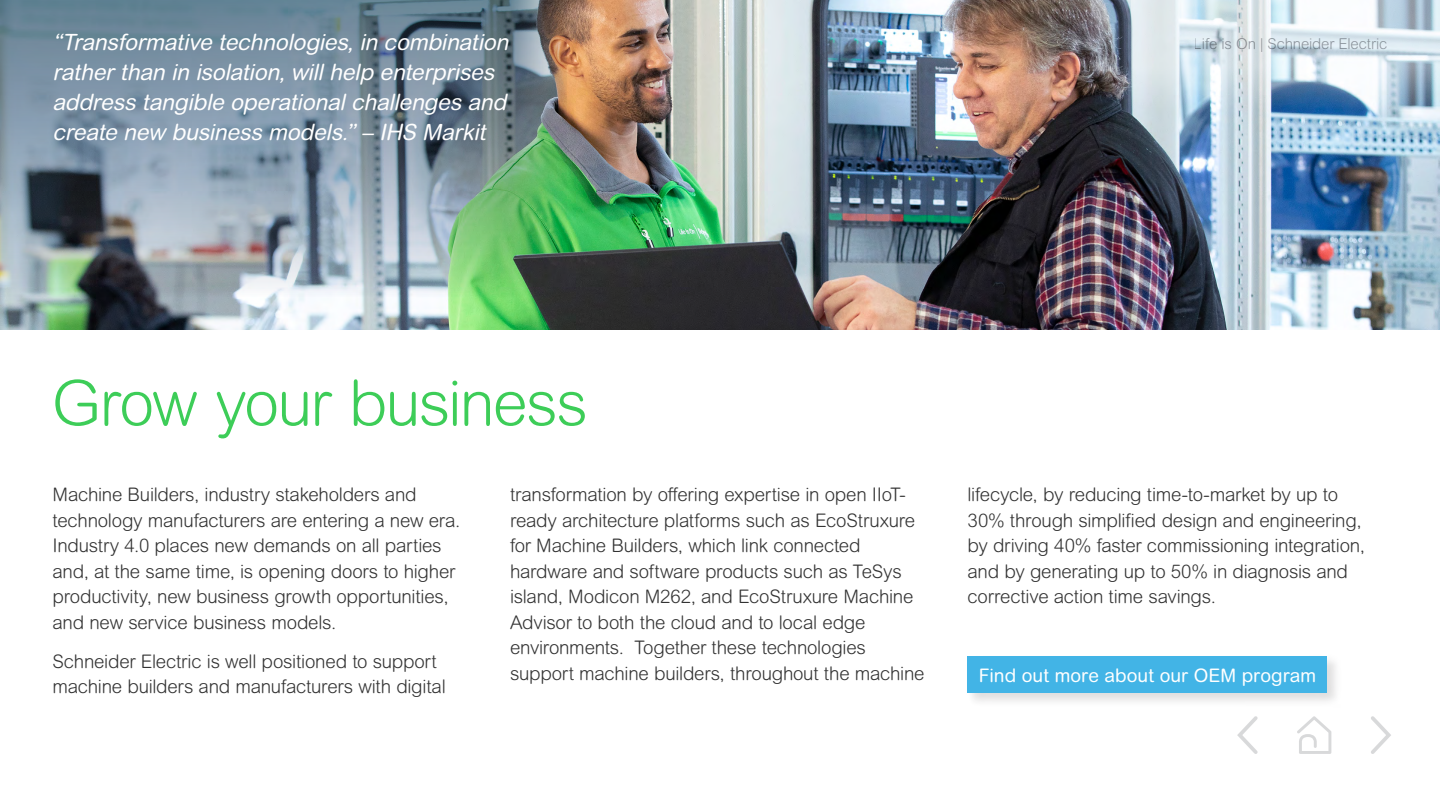
<style>
.page{position:relative;width:1440px;height:810px;background:#fff}
.page>*{position:absolute;margin:0;border:0;box-sizing:border-box;transform-origin:0 0}
.t1{font:300 63px "Arial Rounded MT Pro";letter-spacing:-.03em;color:#3dcd58}
.t2{font:italic 22.5px/30px "Arial Rounded MT Pro";color:#fff}
.t3{font:300 18.75px/25.5px "Arial Rounded MT Pro";letter-spacing:-.015em;color:#333}
.t4{font:18.75px "Arial Rounded MT Pro";color:#fff}
.t5{font:300 15px "Arial Rounded MT Pro";letter-spacing:-.01em;color:#9fa0a4}
</style>
<div class="page">
<img style="left:0;top:0;width:1440px;height:330px">
<svg style="left:1131px;top:0;width:309px;height:109px"></svg>
<img style="left:0;top:0;width:567px;height:298px">
<div style="left:965px;top:654px;width:377px;height:53px;background:#231f20;opacity:.15"></div>
<div style="left:968px;top:656px;width:360px;height:37px;background:#42b4e6"></div>
<svg style="left:1371px;top:716px;width:20px;height:38px"></svg>
<svg style="left:1237px;top:716px;width:21px;height:38px"></svg>
<svg style="left:1297px;top:716px;width:34px;height:38px"></svg>
<p class="t2" style="left:52px;top:27px;width:463px">“Transformative technologies,in combination ratherthan in isolation,willhelp enterprises address tangible operationalchallenges and create new business models.”– IHS Markit</p>
<h1 class="t1" style="left:52px;top:367px;width:538px">Grow your business</h1>
<p class="t5" style="left:1194px;top:35px;width:195px">Life is On | Schneider Electric</p>
<p class="t3" style="left:52px;top:483px;width:410px">Machine Builders, industry stakeholders and technology manufacturers are entering a new era.<br>Industry 4.0 places new demands on all parties and, at the same time, is opening doors to higher productivity, new business growth opportunities, and new service business models.</p>
<p class="t3" style="left:52px;top:649px;width:395px">Schneider Electric is well positioned to support machine builders and manufacturers with digital</p>
<p class="t3" style="left:510px;top:483px;width:416px">transformation by offering expertise in open IIoT&shy;ready architecture platforms such as EcoStruxure for Machine Builders, which link connected hardware and software products such as TeSys island, Modicon M262, and EcoStruxure Machine Advisor to both the cloud and to local edge environments. Together these technologies support machine builders, throughout the machine</p>
<p class="t3" style="left:968px;top:483px;width:399px">lifecycle, by reducing time-to-market by up to 30% through simplified design and engineering, by driving 40% faster commissioning integration, and by generating up to 50% in diagnosis and corrective action time savings.</p>
<p class="t4" style="left:979px;top:664px;width:339px">Find out more about our OEM program</p>
</div>
